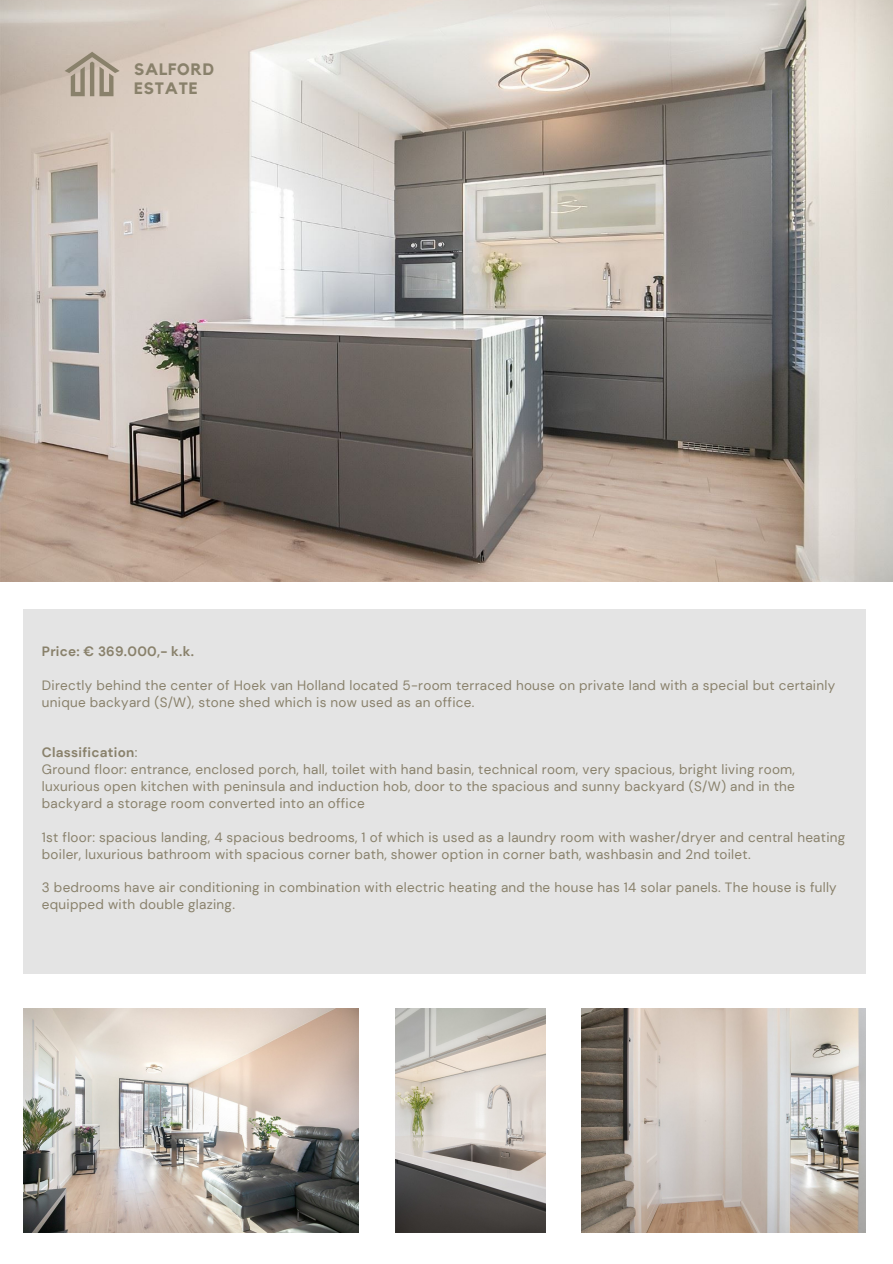
<style>
.page{position:relative;width:893px;height:1264px;background:#fff}
.page>*{position:absolute;margin:0;border:0;box-sizing:border-box;transform-origin:0 0}
.t1{font:700 16.5px "Kollektif";letter-spacing:.05em;color:#89816b}
.t2{font:13.5px/16.8px "DM Sans";letter-spacing:.02em;color:#89816b}
.t3{font:700 13.5px "DM Sans";letter-spacing:.02em;color:#89816b}
.s1{font-weight:400}
</style>
<div class="page">
<img style="left:0;top:0;width:892px;height:581px">
<div style="left:23px;top:609px;width:842px;height:364px;background:#e4e4e4"></div>
<svg style="left:65px;top:52px;width:55px;height:44px;background:#b5a999"></svg>
<img style="left:23px;top:1008px;width:335px;height:223px">
<img style="left:582px;top:1008px;width:283px;height:223px">
<img style="left:395px;top:1008px;width:150px;height:223px">
<p class="t1" style="left:134px;top:62px;width:81px">SALFORD</p>
<p class="t1" style="left:134px;top:81px;width:65px">ESTATE</p>
<p class="t3" style="left:42px;top:643px;width:153px">Price: € 369.000,- k.k.</p>
<p class="t2" style="left:42px;top:677px;width:794px">Directly behind the center of Hoek van Holland located 5-room terraced house on private land with a special but certainly unique backyard (S/W), stone shed which is now used as an office.</p>
<p class="t3" style="left:42px;top:744px;width:97px">Classification<span class="s1">:</span></p>
<p class="t2" style="left:42px;top:761px;width:754px;text-align:justify">Ground floor: entrance, enclosed porch, hall, toilet with hand basin, technical room, very spacious, bright living room, luxurious open kitchen with peninsula and induction hob, door to the spacious and sunny backyard (S/W) and in the backyard a storage room converted into an office</p>
<p class="t2" style="left:42px;top:828px;width:804px">1st floor: spacious landing, 4 spacious bedrooms, 1 of which is used as a laundry room with washer/dryer and central heating boiler, luxurious bathroom with spacious corner bath, shower option in corner bath, washbasin and 2nd toilet.</p>
<p class="t2" style="left:42px;top:879px;width:796px">3 bedrooms have air conditioning in combination with electric heating and the house has 14 solar panels. The house is fully equipped with double glazing.</p>
</div>
